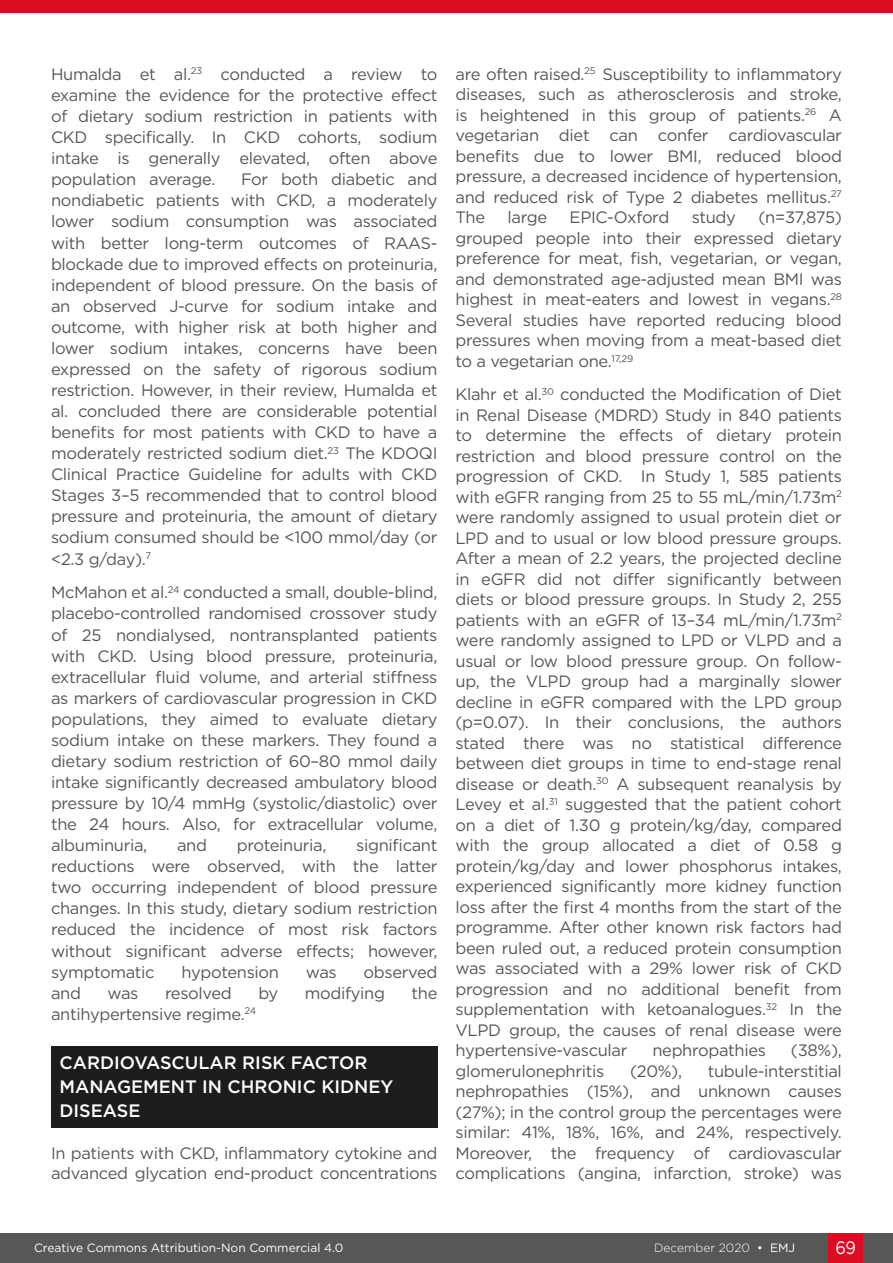
<style>
.page{position:relative;width:893px;height:1263px;background:#fff}
.page>*{position:absolute;margin:0;border:0;box-sizing:border-box;transform-origin:0 0}
.H1__Heading_1{font:500 18px/24px "Gotham";color:#fff}
.t1{font:18px "Gotham";color:#fff;scale:.9 1}
.Body_Text__Justifica{font:16.5px/20.5px "Gotham";letter-spacing:-.02em;color:#575756;text-align:justify}
.t2{font:12px "Gotham";color:#fff}
.t3{font:300 12px "Gotham";color:#fff}
.s1{font-weight:400}
</style>
<div class="page">
<div style="left:0;top:1233px;width:893px;height:30px;background:#575756"></div>
<div style="left:829px;top:1233px;width:34px;height:30px;background:#dc0c23"></div>
<div style="left:0;top:0;width:893px;height:13px;background:#dc0c23"></div>
<div style="left:51px;top:1046px;width:386px;height:81px;background:#1d1d1d"></div>
<p class="Body_Text__Justifica" style="left:51px;top:63px;width:388px;line-height:21px">Humalda et al.<sup>23</sup> conducted a review to examine the evidence for the protective effect of dietary sodium restriction in patients with CKD specifically. In CKD cohorts, sodium intake is generally elevated, often above population average.</p>
<p class="Body_Text__Justifica" style="left:51px;top:169px;width:388px;line-height:21px;text-indent:190px">For both diabetic and nondiabetic patients with CKD, a moderately lower sodium consumption was associated with better long-term outcomes of RAAS&shy;blockade due to improved effects on proteinuria, independent of blood pressure. On the basis of an observed J-curve for sodium intake and outcome, with higher risk at both higher and lower sodium intakes, concerns have been expressed on the safety of rigorous sodium restriction. However, in their review, Humalda et al. concluded there are considerable potential benefits for most patients with CKD to have a moderately restricted sodium diet.<sup>23</sup> The KDOQI Clinical Practice Guideline for adults with CKD Stages 3–5 recommended that to control blood pressure and proteinuria, the amount of dietary sodium consumed should be &lt;100 mmol/day (or &lt;2.3 g/day).<sup>7</sup></p>
<p class="Body_Text__Justifica" style="left:51px;top:582px;width:388px;line-height:21px">McMahon et al.<sup>24</sup> conducted a small, double-blind, placebo-controlled randomised crossover study of 25 nondialysed, nontransplanted patients with CKD. Using blood pressure, proteinuria, extracellular fluid volume, and arterial stiffness as markers of cardiovascular progression in CKD populations, they aimed to evaluate dietary sodium intake on these markers. They found a dietary sodium restriction of 60–80 mmol daily intake significantly decreased ambulatory blood pressure by 10/4 mmHg (systolic/diastolic) over the 24 hours. Also, for extracellular volume, albuminuria,</p>
<p class="Body_Text__Justifica" style="left:51px;top:834px;width:388px;line-height:21px;text-indent:305px">significant reductions were observed, with the latter two occurring independent of blood pressure changes. In this study, dietary sodium restriction reduced the incidence of most risk factors without significant adverse effects; however, symptomatic</p>
<p class="Body_Text__Justifica" style="left:177px;top:835px;width:32px">and</p>
<p class="Body_Text__Justifica" style="left:237px;top:835px;width:91px">proteinuria,</p>
<p class="Body_Text__Justifica" style="left:181px;top:961px;width:99px">hypotension</p>
<p class="Body_Text__Justifica" style="left:306px;top:961px;width:32px">was</p>
<p class="Body_Text__Justifica" style="left:364px;top:961px;width:75px">observed</p>
<p class="Body_Text__Justifica" style="left:51px;top:982px;width:32px">and</p>
<p class="Body_Text__Justifica" style="left:108px;top:982px;width:32px">was</p>
<p class="Body_Text__Justifica" style="left:165px;top:982px;width:68px">resolved</p>
<p class="Body_Text__Justifica" style="left:258px;top:982px;width:21px">by</p>
<p class="Body_Text__Justifica" style="left:305px;top:982px;width:82px">modifying</p>
<p class="Body_Text__Justifica" style="left:412px;top:982px;width:27px">the</p>
<p class="Body_Text__Justifica" style="left:51px;top:1003px;width:207px">antihypertensive regime.<sup>24</sup></p>
<p class="H1__Heading_1" style="left:60px;top:1051px;width:335px">CARDIOVASCULAR RISK FACTOR<br>MANAGEMENT IN CHRONIC KIDNEY<br>DISEASE</p>
<p class="Body_Text__Justifica" style="left:51px;top:1143px;width:388px">In patients with CKD, inflammatory cytokine and advanced glycation end-product concentrations</p>
<p class="Body_Text__Justifica" style="left:455px;top:63px;width:388px">are often raised.<sup>25</sup> Susceptibility to inflammatory diseases, such as atherosclerosis and stroke, is heightened in this group of patients.<sup>26</sup> A vegetarian diet can confer cardiovascular benefits due to lower BMI, reduced blood pressure, a decreased incidence of hypertension, and reduced risk of Type 2 diabetes mellitus.<sup>27<br></sup>The</p>
<p class="Body_Text__Justifica" style="left:508px;top:207px;width:41px">large</p>
<p class="Body_Text__Justifica" style="left:570px;top:207px;width:101px">EPIC-Oxford</p>
<p class="Body_Text__Justifica" style="left:692px;top:207px;width:46px">study</p>
<p class="Body_Text__Justifica" style="left:455px;top:207px;width:388px;text-indent:303px">(n=37,875) grouped people into their expressed dietary preference for meat, fish, vegetarian, or vegan, and demonstrated age-adjusted mean BMI was highest in meat-eaters and lowest in vegans.<sup>28<br></sup>Several studies have reported reducing blood pressures when moving from a meat-based diet to a vegetarian one.<sup>17,29</sup></p>
<p class="Body_Text__Justifica" style="left:455px;top:384px;width:388px">Klahr et al.<sup>30</sup> conducted the Modification of Diet in Renal Disease (MDRD) Study in 840 patients to determine the effects of dietary protein restriction and blood pressure control on the progression of CKD. In Study 1, 585 patients with eGFR ranging from 25 to 55 mL/min/1.73m<sup>2 </sup>were randomly assigned to usual protein diet or LPD and to usual or low blood pressure groups.<br>After a mean of 2.2 years, the projected decline in eGFR did not differ significantly between diets or blood pressure groups. In Study 2, 255 patients with an eGFR of 13–34 mL/min/1.73m<sup>2 </sup>were randomly assigned to LPD or VLPD and a usual or low blood pressure group. On follow&shy;up, the VLPD group had a marginally slower decline in eGFR compared with the LPD group (p=0.07). In their conclusions, the authors stated there was no statistical difference between diet groups in time to end-stage renal disease or death.<sup>30</sup> A subsequent reanalysis by Levey et al.<sup>31</sup> suggested that the patient cohort on a diet of 1.30 g protein/kg/day, compared with the group allocated a diet of 0.58 g protein/kg/day and lower phosphorus intakes, experienced significantly more kidney function loss after the first 4 months from the start of the programme. After other known risk factors had been ruled out, a reduced protein consumption was associated with a 29% lower risk of CKD progression and no additional benefit from supplementation with ketoanalogues.<sup>32</sup> In the VLPD group, the causes of renal disease were hypertensive-vascular</p>
<p class="Body_Text__Justifica" style="left:652px;top:1040px;width:115px">nephropathies</p>
<p class="Body_Text__Justifica" style="left:791px;top:1040px;width:52px">(38%),</p>
<p class="Body_Text__Justifica" style="left:455px;top:1060px;width:388px;text-indent:252px">tubule-interstitial nephropathies (15%), and unknown causes (27%); in the control group the percentages were similar: 41%, 18%, 16%, and 24%, respectively.<br>Moreover, the frequency of cardiovascular complications (angina, infarction, stroke) was</p>
<p class="Body_Text__Justifica" style="left:455px;top:1060px;width:150px">glomerulonephritis</p>
<p class="Body_Text__Justifica" style="left:630px;top:1060px;width:54px">(20%),</p>
<p class="t2" style="left:34px;top:1240px;width:311px">Creative Commons Attribution-Non Commercial 4.0</p>
<p class="t3" style="left:654px;top:1240px;width:143px">December 2020 <span class="s1">• EMJ</span></p>
<p class="t1" style="left:835px;top:1236px;width:24px">69</p>
</div>
